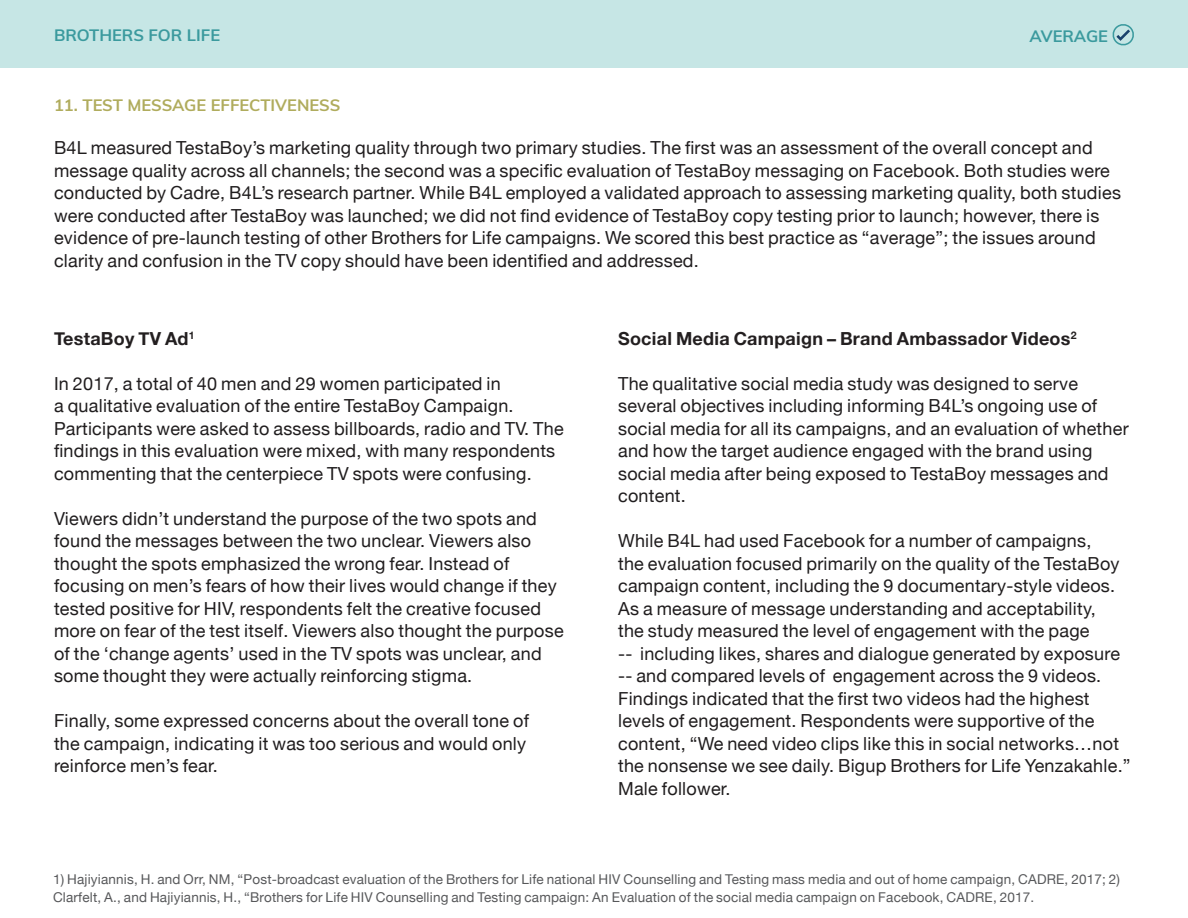
<style>
.page{position:relative;width:1188px;height:918px;background:#fff}
.page>*{position:absolute;margin:0;border:0;box-sizing:border-box;transform-origin:0 0}
.body{font:18px/22.5px "Helvetica Neue";letter-spacing:.015em;color:#201d1e}
.body-2{font:700 18px "Helvetica Neue";letter-spacing:.015em;color:#231f20}
.best_practice_header{font:700 16.5px "Muli";color:#b0ac5d}
.t1{font:700 16.5px "Muli";color:#3b9a9e}
.citation{font:13.5px/18px "Helvetica Neue";letter-spacing:.015em;color:#57585a}
</style>
<div class="page">
<div style="left:0;top:0;width:1188px;height:68px;background:#c6e6e5"></div>
<svg style="left:1112px;top:24px;width:22px;height:22px"></svg>
<p class="t1" style="left:54px;top:23px;width:168px">BROTHERS FOR LIFE</p>
<p class="t1" style="left:1030px;top:24px;width:80px">AVERAGE</p>
<p class="best_practice_header" style="left:54px;top:93px;width:288px">11. TEST MESSAGE EFFECTIVENESS</p>
<p class="body" style="left:54px;top:138px;width:1069px">B4L measured TestaBoy’s marketing quality through two primary studies. The first was an assessment of the overall concept and message quality across all channels; the second was a specific evaluation of TestaBoy messaging on Facebook. Both studies were conducted by Cadre, B4L’s research partner. While B4L employed a validated approach to assessing marketing quality, both studies were conducted after TestaBoy was launched; we did not find evidence of TestaBoy copy testing prior to launch; however, there is evidence of pre-launch testing of other Brothers for Life campaigns. We scored this best practice as “average”; the issues around clarity and confusion in the TV copy should have been identified and addressed.</p>
<p class="body-2" style="left:54px;top:324px;width:142px">TestaBoy TV Ad<sup>1</sup></p>
<p class="body" style="left:54px;top:373px;width:511px">In 2017, a total of 40 men and 29 women participated in<br>a qualitative evaluation of the entire TestaBoy Campaign.<br>Participants were asked to assess billboards, radio and TV. The findings in this evaluation were mixed, with many respondents commenting that the centerpiece TV spots were confusing.</p>
<p class="body" style="left:54px;top:508px;width:511px">Viewers didn’t understand the purpose of the two spots and found the messages between the two unclear. Viewers also thought the spots emphasized the wrong fear. Instead of focusing on men’s fears of how their lives would change if they tested positive for HIV, respondents felt the creative focused more on fear of the test itself. Viewers also thought the purpose of the ‘change agents’ used in the TV spots was unclear, and some thought they were actually reinforcing stigma.</p>
<p class="body" style="left:54px;top:711px;width:477px">Finally, some expressed concerns about the overall tone of the campaign, indicating it was too serious and would only reinforce men’s fear.</p>
<p class="body-2" style="left:618px;top:324px;width:460px">Social Media Campaign – Brand Ambassador Videos<sup>2</sup></p>
<p class="body" style="left:618px;top:373px;width:512px">The qualitative social media study was designed to serve several objectives including informing B4L’s ongoing use of social media for all its campaigns, and an evaluation of whether and how the target audience engaged with the brand using social media after being exposed to TestaBoy messages and content.</p>
<p class="body" style="left:618px;top:531px;width:514px">While B4L had used Facebook for a number of campaigns,<br>the evaluation focused primarily on the quality of the TestaBoy campaign content, including the 9 documentary-style videos.<br>As a measure of message understanding and acceptability,<br>the study measured the level of engagement with the page<br>-- including likes, shares and dialogue generated by exposure -- and compared levels of engagement across the 9 videos.<br>Findings indicated that the first two videos had the highest levels of engagement. Respondents were supportive of the content, “We need video clips like this in social networks…not the nonsense we see daily. Bigup Brothers for Life Yenzakahle.” Male follower.</p>
<p class="citation" style="left:53px;top:871px;width:1069px">1) Hajiyiannis, H. and Orr, NM, “Post-broadcast evaluation of the Brothers for Life national HIV Counselling and Testing mass media and out of home campaign, CADRE, 2017; 2)<br>Clarfelt, A., and Hajiyiannis, H., “Brothers for Life HIV Counselling and Testing campaign: An Evaluation of the social media campaign on Facebook, CADRE, 2017.</p>
</div>
